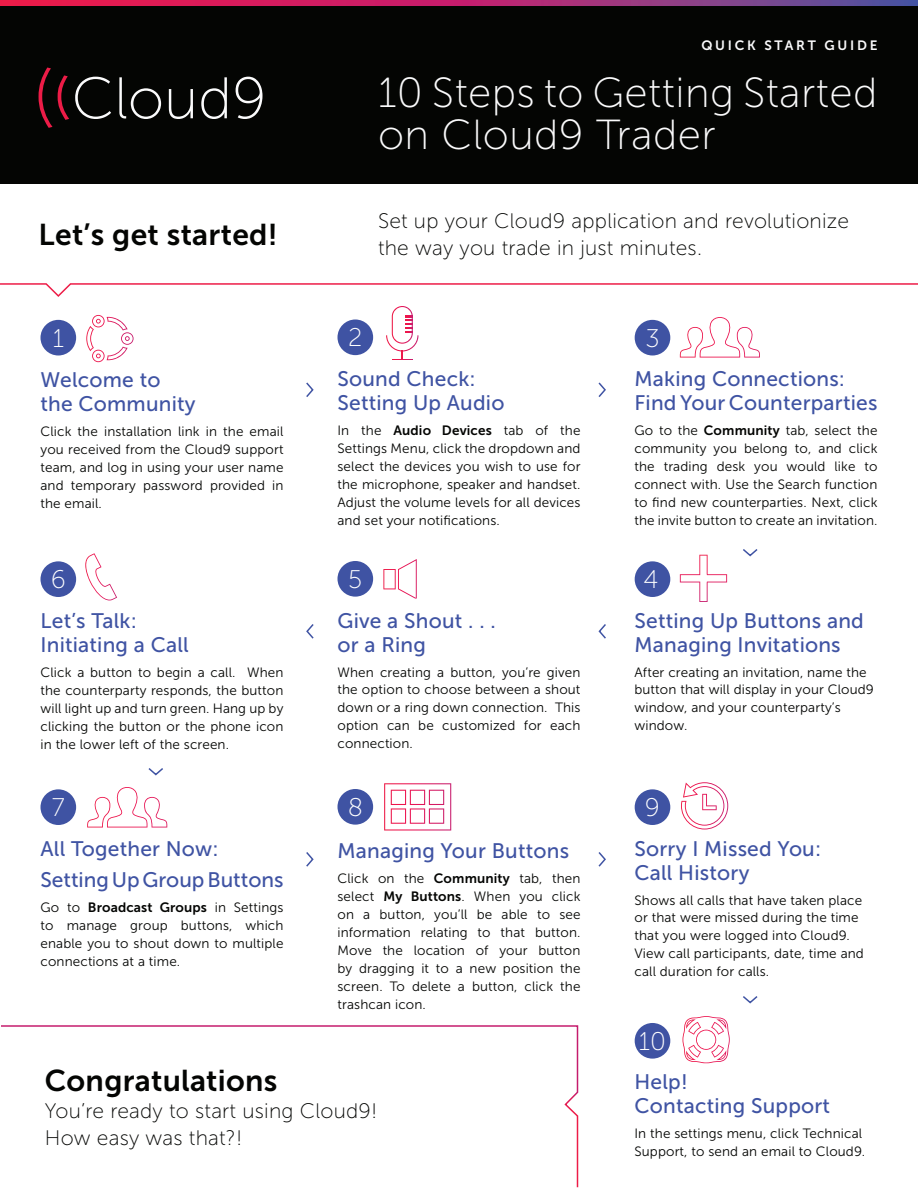
<style>
.page{position:relative;width:918px;height:1188px;background:#fff}
.page>*{position:absolute;margin:0;border:0;box-sizing:border-box;transform-origin:0 0}
.t1{font:42px/42px "Museo Sans 100";letter-spacing:.01em;color:#fbfbfc}
.t2{font:30px "Museo Sans 700";letter-spacing:.01em;color:#040503}
.t3{font:25.5px "Museo Sans 100";color:#fff}
.t4{font:21px/24px "Museo Sans 500";letter-spacing:.01em;color:#3f53a3}
.t5{font:21px/27px "Museo Sans 100";letter-spacing:.01em;color:#040503}
.t6{font:13.5px/18px "Museo Sans 300";letter-spacing:.01em;color:#040503;text-align:justify}
.t7{font:13.5px "Museo Sans 700";letter-spacing:.01em;color:#040503}
.t8{font:13.5px "Museo Sans 700";letter-spacing:.2em;color:#fbfbfc}
.s1{font-family:"Museo Sans 300"}
.s2{font-family:"Museo Sans 700"}
</style>
<div class="page">
<div style="left:0;top:5px;width:918px;height:179px;background:#040503"></div>
<svg style="left:0;top:0;width:918px;height:6px;background:#b22c70"></svg>
<svg style="left:0;top:283px;width:918px;height:14px"></svg>
<svg style="left:1px;top:1025px;width:578px;height:163px"></svg>
<svg style="left:306px;top:382px;width:8px;height:15px"></svg>
<svg style="left:306px;top:624px;width:8px;height:15px"></svg>
<svg style="left:598px;top:852px;width:8px;height:15px"></svg>
<svg style="left:598px;top:382px;width:8px;height:15px"></svg>
<svg style="left:743px;top:549px;width:15px;height:8px"></svg>
<svg style="left:743px;top:996px;width:15px;height:8px"></svg>
<svg style="left:148px;top:768px;width:15px;height:8px"></svg>
<svg style="left:598px;top:624px;width:8px;height:15px"></svg>
<svg style="left:306px;top:852px;width:8px;height:15px"></svg>
<svg style="left:386px;top:306px;width:32px;height:54px"></svg>
<div style="left:338px;top:320px;width:35px;height:35px;background:#3f53a3;border-radius:50%"></div>
<div style="left:338px;top:561px;width:35px;height:36px;background:#3f53a3;border-radius:50%"></div>
<div style="left:338px;top:789px;width:35px;height:36px;background:#3f53a3;border-radius:50%"></div>
<div style="left:41px;top:320px;width:35px;height:36px;background:#3f53a3;border-radius:50%"></div>
<div style="left:41px;top:561px;width:35px;height:36px;background:#3f53a3;border-radius:50%"></div>
<div style="left:41px;top:789px;width:35px;height:36px;background:#3f53a3;border-radius:50%"></div>
<div style="left:635px;top:320px;width:35px;height:36px;background:#3f53a3;border-radius:50%"></div>
<div style="left:635px;top:561px;width:35px;height:36px;background:#3f53a3;border-radius:50%"></div>
<div style="left:635px;top:789px;width:35px;height:36px;background:#3f53a3;border-radius:50%"></div>
<div style="left:635px;top:1023px;width:35px;height:36px;background:#3f53a3;border-radius:50%"></div>
<svg style="left:680px;top:317px;width:80px;height:41px"></svg>
<svg style="left:87px;top:787px;width:80px;height:41px"></svg>
<svg style="left:384px;top:783px;width:67px;height:48px"></svg>
<svg style="left:383px;top:559px;width:34px;height:40px"></svg>
<svg style="left:86px;top:315px;width:48px;height:47px"></svg>
<svg style="left:85px;top:553px;width:32px;height:47px"></svg>
<svg style="left:680px;top:555px;width:47px;height:47px"></svg>
<svg style="left:681px;top:782px;width:47px;height:48px"></svg>
<svg style="left:682px;top:1016px;width:48px;height:47px"></svg>
<svg style="left:39px;top:68px;width:13px;height:60px"></svg>
<svg style="left:58px;top:75px;width:11px;height:45px"></svg>
<svg style="left:75px;top:77px;width:36px;height:42px"></svg>
<svg style="left:119px;top:77px;width:42px;height:42px"></svg>
<svg style="left:169px;top:89px;width:24px;height:30px"></svg>
<svg style="left:201px;top:77px;width:26px;height:42px"></svg>
<svg style="left:236px;top:77px;width:26px;height:42px"></svg>
<p class="t8" style="left:701px;top:38px;width:178px">QUICK START GUIDE</p>
<h2 class="t2" style="left:39px;top:217px;width:241px">Let’s get started!</h2>
<h3 class="t3" style="left:53px;top:324px;width:13px">1</h3>
<h3 class="t4" style="left:40px;top:368px;width:157px">Welcome to the Community</h3>
<p class="t6" style="left:40px;top:422px;width:245px">Click the installation link in the email you received from the Cloud9 support team, and log in using your user name and temporary password provided in the email.</p>
<h3 class="t3" style="left:51px;top:566px;width:17px">6</h3>
<h3 class="t4" style="left:40px;top:609px;width:150px">Let’s Talk:<br>Initiating a Call</h3>
<p class="t6" style="left:40px;top:663px;width:245px">Click a button to begin a call. When the counterparty responds, the button will light up and turn green. Hang up by clicking the button or the phone icon in the lower left of the screen.</p>
<h3 class="t3" style="left:52px;top:794px;width:14px">7</h3>
<h3 class="t4" style="left:40px;top:834px;width:245px;line-height:30.8px">All Together Now:<br>Setting Up Group Buttons</h3>
<p class="t7" style="left:40px;top:900px;width:245px"><span class="s1">Go to</span> Broadcast Groups <span class="s1">in Settings</span></p>
<p class="t6" style="left:40px;top:916px;width:245px">to manage group buttons, which enable you to shout down to multiple connections at a time.</p>
<h1 class="t1" style="left:378px;top:72px;width:501px">10 Steps to Getting Started on Cloud9 Trader</h1>
<h3 class="t5" style="left:378px;top:208px;width:473px">Set up your Cloud9 application and revolutionize the way you trade in just minutes.</h3>
<h3 class="t3" style="left:348px;top:324px;width:16px">2</h3>
<h3 class="t3" style="left:645px;top:324px;width:16px">3</h3>
<h3 class="t4" style="left:337px;top:367px;width:168px">Sound Check:<br>Setting Up Audio</h3>
<p class="t6" style="left:338px;top:421px;width:245px">In the <span class="s2">Audio Devices</span> tab of the Settings Menu, click the dropdown and select the devices you wish to use for the microphone, speaker and handset.<br>Adjust the volume levels for all devices and set your notifications.</p>
<h3 class="t3" style="left:348px;top:565px;width:16px">5</h3>
<h3 class="t4" style="left:338px;top:609px;width:160px">Give a Shout . . . or a Ring</h3>
<p class="t6" style="left:338px;top:663px;width:245px">When creating a button, you’re given the option to choose between a shout down or a ring down connection. This option can be customized for each connection.</p>
<h3 class="t3" style="left:348px;top:793px;width:17px">8</h3>
<h3 class="t4" style="left:338px;top:839px;width:233px">Managing Your Buttons</h3>
<p class="t6" style="left:338px;top:869px;width:245px">Click on the <span class="s2">Community</span> tab, then select <span class="s2">My Buttons</span>. When you click on a button, you’ll be able to see information relating to that button.<br>Move the location of your button by dragging it to a new position the screen. To delete a button, click the trashcan icon.</p>
<h3 class="t4" style="left:634px;top:367px;width:244px">Making Connections:<br>Find Your Counterparties</h3>
<p class="t6" style="left:634px;top:421px;width:245px">Go to the <span class="s2">Community</span> tab, select the community you belong to, and click the trading desk you would like to connect with. Use the Search function to find new counterparties. Next, click the invite button to create an invitation.</p>
<h3 class="t3" style="left:643px;top:566px;width:16px">4</h3>
<h3 class="t4" style="left:634px;top:609px;width:231px">Setting Up Buttons and<br>Managing Invitations</h3>
<p class="t6" style="left:634px;top:663px;width:241px;text-align:left">After creating an invitation, name the button that will display in your Cloud9 window, and your counterparty’s window.</p>
<h3 class="t3" style="left:645px;top:794px;width:17px">9</h3>
<h3 class="t4" style="left:634px;top:837px;width:188px">Sorry I Missed You:<br>Call History</h3>
<p class="t6" style="left:634px;top:891px;width:231px;text-align:left">Shows all calls that have taken place or that were missed during the time that you were logged into Cloud9.<br>View call participants, date, time and call duration for calls.</p>
<h3 class="t3" style="left:639px;top:1027px;width:29px">10</h3>
<h2 class="t2" style="left:45px;top:1064px;width:234px">Congratulations</h2>
<h3 class="t5" style="left:45px;top:1097px;width:334px">You’re ready to start using Cloud9!<br>How easy was that?!</h3>
<h3 class="t4" style="left:634px;top:1070px;width:197px">Help!<br>Contacting Support</h3>
<p class="t6" style="left:634px;top:1125px;width:232px">In the settings menu, click Technical<br>Support, to send an email to Cloud9.</p>
</div>
